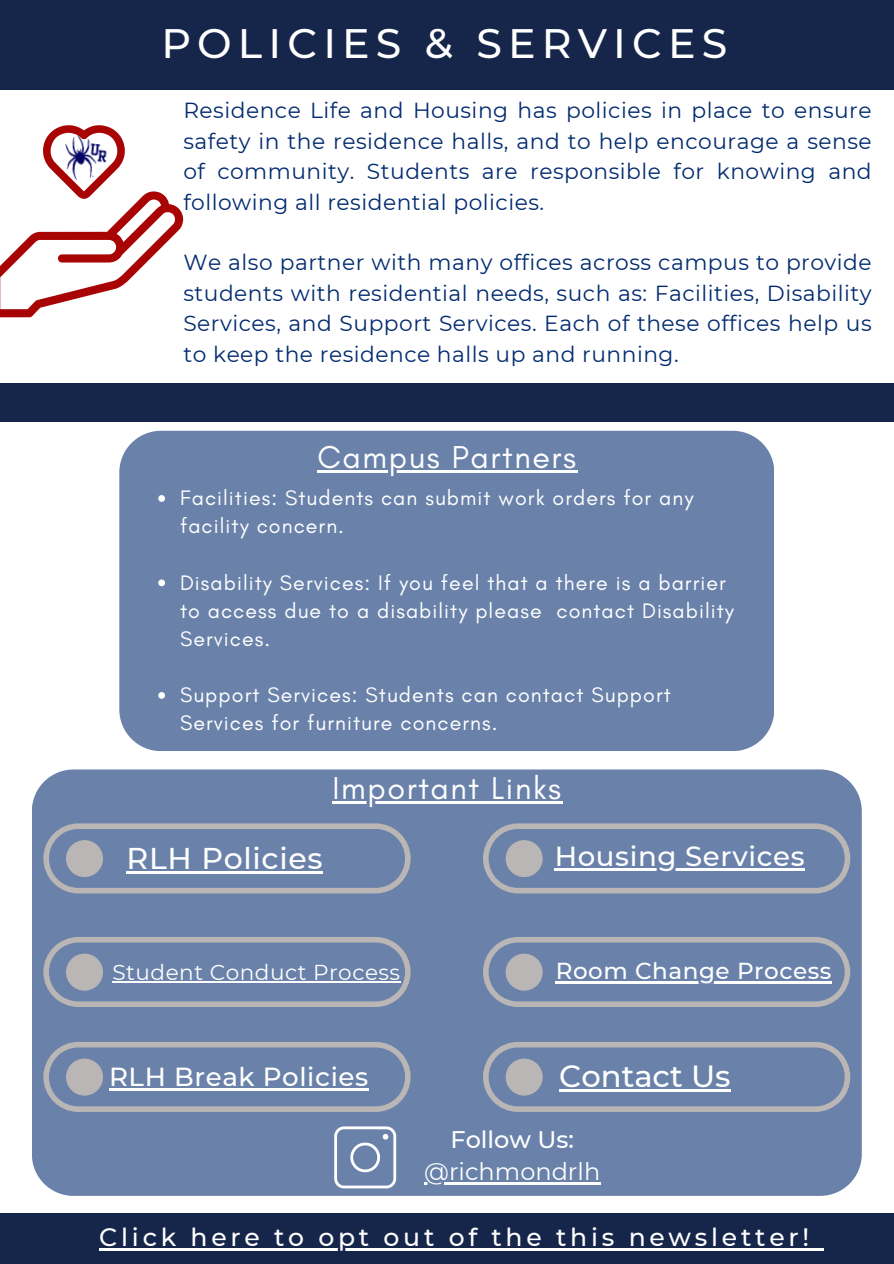
<style>
.page{position:relative;width:894px;height:1264px;background:#fff}
.page>*{position:absolute;margin:0;border:0;box-sizing:border-box;transform-origin:0 0}
.t1{font:500 41.1px "Montserrat";letter-spacing:.15em;color:#fff}
.t2{font:32.25px "Glacial Indifference";letter-spacing:.05em;color:#fff}
.t3{font:500 30.6px "Montserrat";color:#fff}
.t4{font:500 30px "Montserrat";letter-spacing:.025em;color:#fff}
.t5{font:500 27.6px "Montserrat";letter-spacing:.025em;color:#fff}
.t6{font:500 26.1px "Montserrat";letter-spacing:.025em;color:#fff}
.t7{font:500 25.05px "Montserrat";letter-spacing:.15em;color:#fff}
.t8{font:24px "Montserrat";color:#fff}
.t9{font:500 24px "Montserrat";color:#fff}
.t10{font:500 23.1px "Montserrat";letter-spacing:.025em;color:#fff}
.t11{font:21.75px/30.3px "Montserrat";letter-spacing:.025em;color:#022b6f;text-align:justify}
.t12{font:21.6px "Montserrat";letter-spacing:.025em;color:#fff}
.t13{font:21.3px/28.2px "Glacial Indifference";letter-spacing:.05em;color:#fff}
</style>
<div class="page">
<div style="left:0;top:0;width:893px;height:90px;background:#16264b"></div>
<div style="left:0;top:383px;width:893px;height:38px;background:#16264b"></div>
<div style="left:0;top:1213px;width:893px;height:50px;background:#16264b"></div>
<svg style="left:0;top:191px;width:183px;height:126px"></svg>
<img style="left:40px;top:125px;width:87px;height:81px">
<div style="left:32px;top:769px;width:829px;height:426px;background:#6a82aa"></div>
<svg style="left:43px;top:823px;width:367px;height:70px;background:#7c8dac"></svg>
<svg style="left:334px;top:1126px;width:62px;height:62px"></svg>
<div style="left:119px;top:431px;width:654px;height:320px;background:#6a82aa"></div>
<svg style="left:158px;top:495px;width:7px;height:7px"></svg>
<svg style="left:158px;top:579px;width:7px;height:7px"></svg>
<svg style="left:158px;top:692px;width:7px;height:6px"></svg>
<hr style="left:317px;top:470px;width:260px;height:2px;background:#fff">
<svg style="left:483px;top:937px;width:367px;height:69px;background:#7c8ead"></svg>
<svg style="left:483px;top:823px;width:367px;height:70px;background:#7c8ead"></svg>
<svg style="left:483px;top:1041px;width:367px;height:70px;background:#7b8dac"></svg>
<svg style="left:43px;top:1041px;width:367px;height:70px;background:#7c8dad"></svg>
<svg style="left:43px;top:937px;width:367px;height:69px;background:#7c8ead"></svg>
<hr style="left:555px;top:981px;width:276px;height:2px;background:#fff">
<hr style="left:554px;top:868px;width:251px;height:2px;background:#fff">
<hr style="left:126px;top:871px;width:197px;height:2px;background:#fff">
<hr style="left:559px;top:1089px;width:171px;height:2px;background:#fff">
<hr style="left:109px;top:1088px;width:260px;height:2px;background:#fff">
<hr style="left:99px;top:1248px;width:713px;height:2px;background:#fff">
<svg style="left:812px;top:1248px;width:11px;height:2px"></svg>
<hr style="left:424px;top:1182px;width:176px;height:2px;background:#fff">
<hr style="left:332px;top:801px;width:230px;height:2px;background:#fff">
<hr style="left:112px;top:981px;width:288px;height:1px;background:#fff">
<p class="t1" style="left:161px;top:18px;width:567px">POLICIES &amp; SERVICES</p>
<p class="t11" style="left:183px;top:95px;width:689px">Residence Life and Housing has policies in place to ensure safety in the residence halls, and to help encourage a sense of community. Students are responsible for knowing and following all residential policies.</p>
<h6 class="t11" style="left:183px;top:247px;width:689px">We also partner with many offices across campus to provide students with residential needs, such as: Facilities, Disability Services, and Support Services. Each of these offices help us to keep the residence halls up and running.</h6>
<h1 class="t2" style="left:317px;top:437px;width:260px">Campus Partners</h1>
<p class="t13" style="left:180px;top:483px;width:515px">Facilities: Students can submit work orders for any facility concern.</p>
<p class="t13" style="left:180px;top:568px;width:555px">Disability Services: If you feel that a there is a barrier to access due to a disability please contact Disability<br>Services.</p>
<p class="t13" style="left:180px;top:680px;width:492px">Support Services: Students can contact Support<br>Services for furniture concerns.</p>
<h2 class="t2" style="left:332px;top:768px;width:230px">Important Links</h2>
<h3 class="t4" style="left:126px;top:840px;width:197px">RLH Policies</h3>
<p class="t5" style="left:554px;top:839px;width:251px">Housing Services</p>
<p class="t12" style="left:112px;top:958px;width:289px">Student Conduct Process</p>
<h6 class="t10" style="left:555px;top:956px;width:277px">Room Change Process</h6>
<p class="t6" style="left:109px;top:1060px;width:260px">RLH Break Policies</p>
<p class="t3" style="left:559px;top:1057px;width:173px">Contact Us</p>
<h3 class="t9" style="left:450px;top:1124px;width:125px">Follow Us:</h3>
<p class="t8" style="left:424px;top:1157px;width:177px">@richmondrlh</p>
<p class="t7" style="left:99px;top:1221px;width:711px">Click here to opt out of the this newsletter!</p>
</div>
